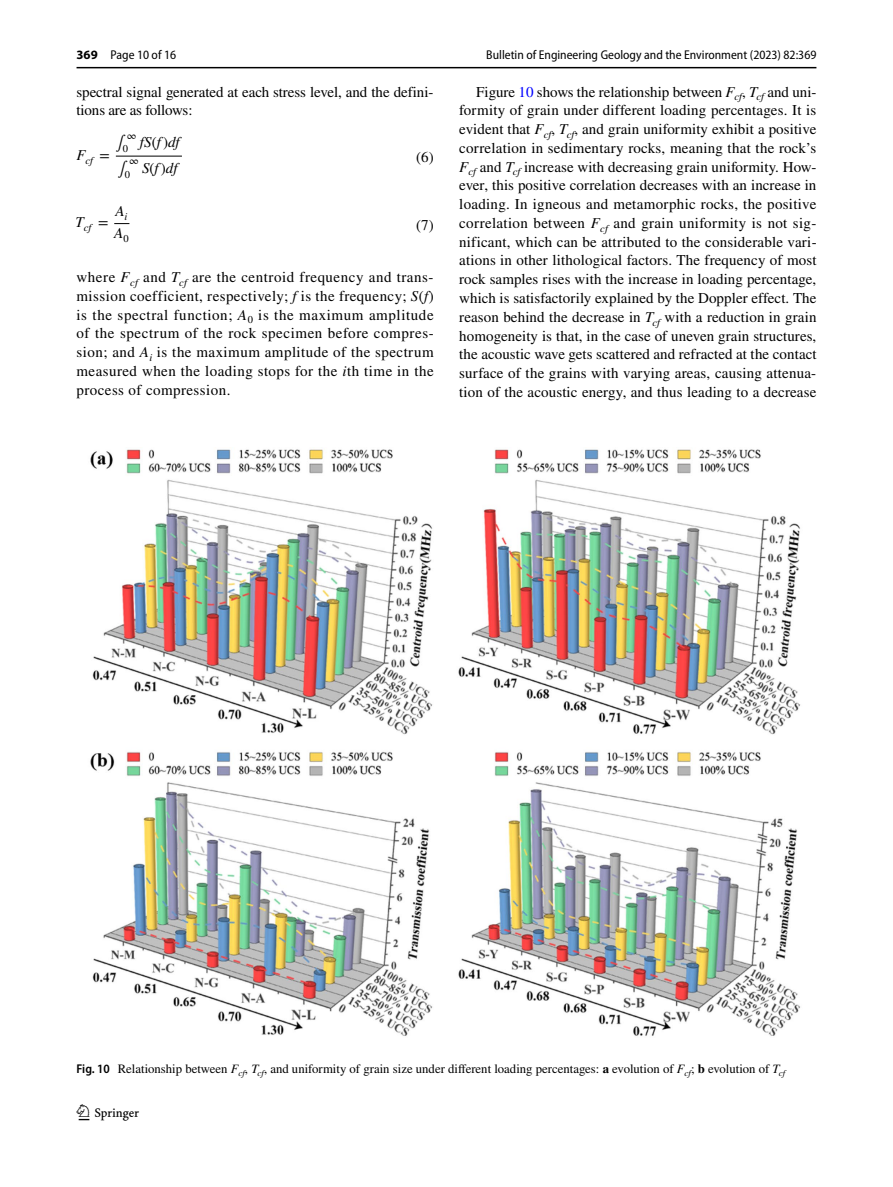
<style>
.page{position:relative;width:893px;height:1187px;background:#fff}
.page>*{position:absolute;margin:0;border:0;box-sizing:border-box;transform-origin:0 0}
.t1{font:22.5px "Springnew Regular 2";color:#000}
.t2{font:15px/18.8px "STIX";letter-spacing:.01em;color:#000;text-align:justify}
.t3{font:15px "STIX General Italic 9";color:#000}
.t4{font:15px/21.6px "STIX General Italic 10";color:#000}
.t5{font:12.75px "STIX";color:#000}
.t6{font:semi-condensed 12.75px "Myriad Pro";color:#000}
.t7{font:10.5px "STIX General Italic 9";color:#000}
.t8{font:10.5px "STIX General Italic 10";color:#000}
.t9{font:10.5px "STIX Math Regular 6";color:#000}
.s1{font-weight:700;font-stretch:normal}
.s2{font-family:"STIX Math Calligraphy"}
.s3{font-family:"STIX Math Regular 6"}
.s4{font-style:italic}
.s5{color:#00f}
.s6{font-family:"Myriad Pro";font-weight:600;font-stretch:semi-condensed}
.s7{font-weight:700}
</style>
<div class="page">
<hr style="left:77px;top:67px;width:739px;height:1px;background:#000">
<hr style="left:116px;top:156px;width:66px;height:1px;background:#000">
<svg style="left:114px;top:223px;width:15px;height:1px"></svg>
<img style="left:90px;top:449px;width:711px;height:587px">
<p class="t6" style="left:77px;top:48px;width:101px"><span class="s1">369</span> Page 10 of 16</p>
<p class="t2" style="left:77px;top:83px;width:358px">spectral signal generated at each stress level, and the defini&shy;tions are as follows:</p>
<p class="t9" style="left:127px;top:131px;width:11px">∞</p>
<p class="t3" style="left:118px;top:162px;width:61px"><span class="s2">∫</span><sub>0</sub> S<span class="s3">(</span>f<span class="s3">)</span>df</p>
<p class="t3" style="left:116px;top:137px;width:65px"><span class="s2">∫</span><sub>0</sub> fS<span class="s3">(</span>f<span class="s3">)</span>df</p>
<p class="t7" style="left:76px;top:156px;width:35px"><sup>F</sup>cf <sup>=</sup></p>
<p class="t2" style="left:416px;top:148px;width:19px">(6)</p>
<p class="t9" style="left:129px;top:157px;width:11px">∞</p>
<p class="t4" style="left:114px;top:202px;width:16px">A<sub>i<br></sub>A<sub>0</sub></p>
<p class="t8" style="left:76px;top:224px;width:34px"><sup>T</sup>cf <sup>=</sup></p>
<p class="t2" style="left:416px;top:216px;width:19px">(7)</p>
<p class="t2" style="left:77px;top:268px;width:359px">where <span class="s4">F</span><sub>cf</sub> and <span class="s4">T</span><sub>cf</sub> are the centroid frequency and trans&shy;mission coefficient, respectively; <span class="s4">f</span> is the frequency; <span class="s4">S</span>(<span class="s4">f</span>) is the spectral function; <span class="s4">A</span><sub>0</sub> is the maximum amplitude of the spectrum of the rock specimen before compres&shy;sion; and <span class="s4">A</span><sub>i</sub> is the maximum amplitude of the spectrum measured when the loading stops for the <span class="s4">i</span>th time in the process of compression.</p>
<p class="t6" style="left:486px;top:48px;width:332px">Bulletin of Engineering Geology and the Environment (2023) 82:369</p>
<p class="t2" style="left:459px;top:83px;width:359px;text-indent:17px">Figure <span class="s5">10</span> shows the relationship between <span class="s4">F</span><sub>cf</sub>, <span class="s4">T</span><sub>cf</sub> and uni&shy;formity of grain under different loading percentages. It is evident that <span class="s4">F</span><sub>cf</sub>, <span class="s4">T</span><sub>cf</sub>, and grain uniformity exhibit a positive correlation in sedimentary rocks, meaning that the rock’s <span class="s4">F</span><sub>cf</sub> and <span class="s4">T</span><sub>cf</sub> increase with decreasing grain uniformity. How&shy;ever, this positive correlation decreases with an increase in loading. In igneous and metamorphic rocks, the positive correlation between <span class="s4">F</span><sub>cf</sub> and grain uniformity is not sig&shy;nificant, which can be attributed to the considerable vari&shy;ations in other lithological factors. The frequency of most rock samples rises with the increase in loading percentage, which is satisfactorily explained by the Doppler effect. The reason behind the decrease in <span class="s4">T</span><sub>cf</sub> with a reduction in grain homogeneity is that, in the case of uneven grain structures, the acoustic wave gets scattered and refracted at the contact surface of the grains with varying areas, causing attenua&shy;tion of the acoustic energy, and thus leading to a decrease</p>
<p class="t5" style="left:77px;top:1059px;width:710px"><span class="s6">Fig. 10</span> Relationship between <span class="s4">F</span><sub>cf</sub>, <span class="s4">T</span><sub>cf</sub>, and uniformity of grain size under different loading percentages: <span class="s7">a</span> evolution of <span class="s4">F</span><sub>cf</sub>; <span class="s7">b</span> evolution of <span class="s4">T</span><sub>cf</sub></p>
<h1 class="t1" style="left:79px;top:1104px;width:62px">1 3</h1>
</div>
